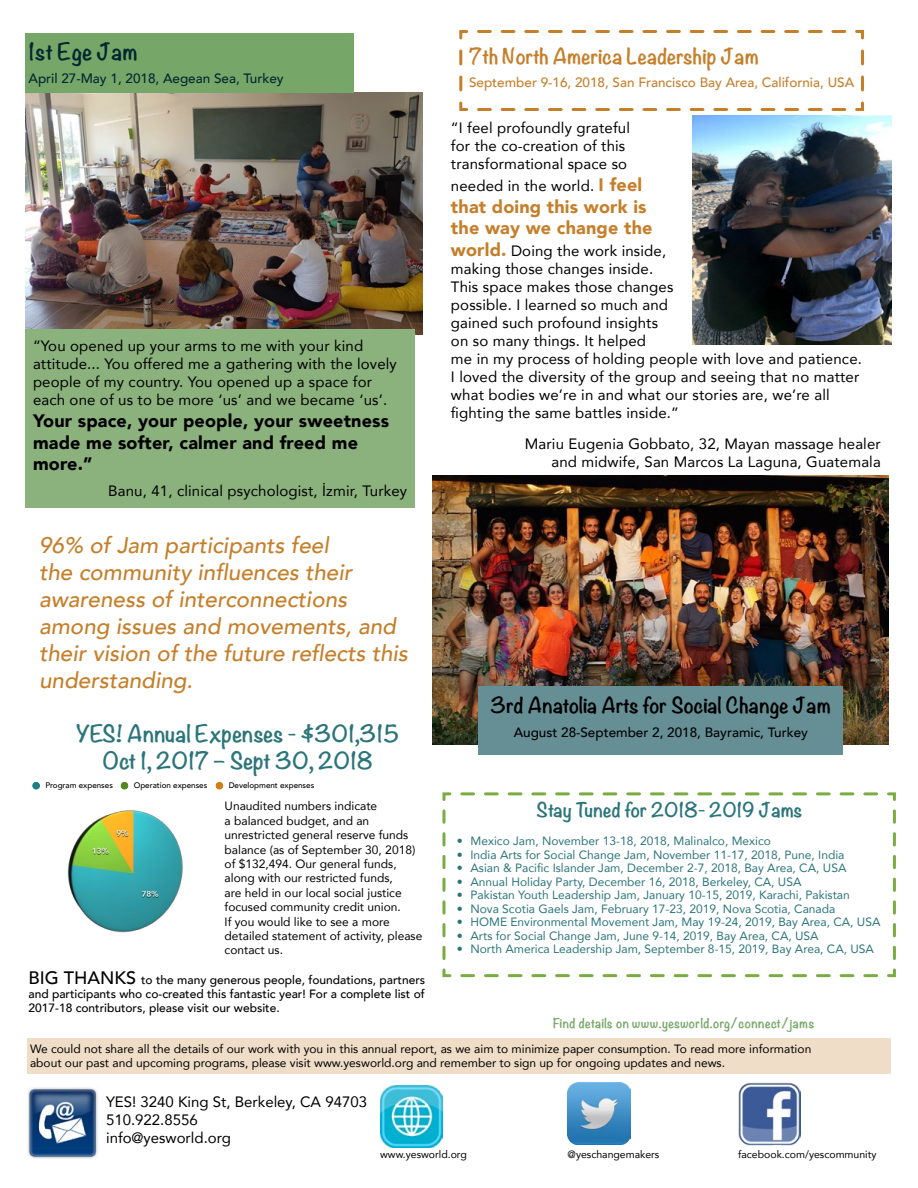
<style>
.page{position:relative;width:918px;height:1188px;background:#fff}
.page>*{position:absolute;margin:0;border:0;box-sizing:border-box;transform-origin:0 0}
.t1{font:italic 500 22.5px/27px "Avenir";color:#c57f2a}
.t2{font:700 21px/27px "Noteworthy";color:#2b757a;text-align:center}
.t3{font:700 21px "Noteworthy";color:#012731}
.t4{font:700 19.5px "Noteworthy";color:#000}
.t5{font:700 19.5px "Noteworthy";color:#c57f2a}
.t6{font:900 18px/21.6px "Avenir";letter-spacing:.01em;color:#000}
.t7{font:900 18px/21.6px "Avenir";letter-spacing:.01em;color:#c57f2a}
.t8{font:700 18px "Noteworthy";color:#2b757a}
.t9{font:15px/18px "Avenir";letter-spacing:.01em;color:#000}
.t10{font:500 13.5px "Avenir";color:#c57f2a}
.t11{font:500 13.5px "Avenir";color:#000}
.t12{font:500 13.5px "Avenir";color:#012731}
.t13{font:12px/14.4px "Avenir";color:#000}
.t14{font:12px "Avenir";color:#2b757a}
.t15{font:500 12px/14.4px "Avenir";color:#000;text-align:justify}
.t16{font:700 12px "Noteworthy";letter-spacing:.03em;color:#77a768}
.t17{font:10.5px "Avenir";color:#000}
.t18{font:500 8.1px "Avenir";color:#000}
.s1{font-size:18px}
.s2{font-weight:900;font-size:18px;color:#c57f2a}
</style>
<div class="page">
<div style="left:28px;top:1038px;width:863px;height:36px;background:#efddc7"></div>
<img style="left:27px;top:1087px;width:72px;height:72px">
<img style="left:738px;top:1082px;width:63px;height:63px">
<img style="left:568px;top:1082px;width:62px;height:63px">
<img style="left:380px;top:1085px;width:63px;height:63px">
<svg style="left:442px;top:792px;width:454px;height:186px"></svg>
<img style="left:432px;top:475px;width:456px;height:270px">
<div style="left:479px;top:687px;width:364px;height:68px;background:#668f95"></div>
<svg style="left:459px;top:30px;width:405px;height:81px"></svg>
<img style="left:692px;top:116px;width:199px;height:228px">
<img style="left:26px;top:93px;width:397px;height:242px">
<div style="left:26px;top:329px;width:389px;height:179px;background:#8bb17d"></div>
<div style="left:26px;top:33px;width:328px;height:60px;background:#77a768"></div>
<img style="left:68px;top:810px;width:115px;height:123px">
<div style="left:32px;top:782px;width:8px;height:8px;background:#217e86;border-radius:50%"></div>
<div style="left:120px;top:782px;width:9px;height:8px;background:#578725;border-radius:50%"></div>
<div style="left:215px;top:782px;width:8px;height:8px;background:#d17f15;border-radius:50%"></div>
<h2 class="t3" style="left:28px;top:33px;width:111px">1st Ege Jam</h2>
<p class="t12" style="left:28px;top:67px;width:257px">April 27-May 1, 2018, Aegean Sea, Turkey</p>
<p class="t9" style="left:33px;top:337px;width:365px">“You opened up your arms to me with your kind attitude... You offered me a gathering with the lovely people of my country. You opened up a space for each one of us to be more ‘us’ and we became ‘us’.</p>
<p class="t6" style="left:33px;top:409px;width:358px">Your space, your people, your sweetness made me softer, calmer and freed me more.”</p>
<p class="t9" style="left:108px;top:481px;width:300px">Banu, 41, clinical psychologist, İzmir, Turkey</p>
<h1 class="t1" style="left:39px;top:532px;width:370px">96% of Jam participants feel<br>the community influences their awareness of interconnections among issues and movements, and their vision of the future reflects this understanding.</h1>
<h2 class="t2" style="left:76px;top:720px;width:325px">YES! Annual Expenses - $301,315<br>Oct 1, 2017 – Sept 30, 2018</h2>
<p class="t18" style="left:45px;top:778px;width:69px">Program expenses</p>
<p class="t18" style="left:134px;top:778px;width:75px">Operation expenses</p>
<p class="t18" style="left:229px;top:778px;width:87px">Development expenses</p>
<p class="t13" style="left:225px;top:799px;width:199px">Unaudited numbers indicate<br>a balanced budget, and an unrestricted general reserve funds balance (as of September 30, 2018) of $132,494. Our general funds, along with our restricted funds,<br>are held in our local social justice focused community credit union.<br>If you would like to see a more detailed statement of activity, please contact us.</p>
<p class="t15" style="left:29px;top:972px;width:398px"><span class="s1">BIG THANKS</span> to the many generous people, foundations, partners and participants who co-created this fantastic year! For a complete list of 2017-18 contributors, please visit our website.</p>
<h3 class="t5" style="left:469px;top:38px;width:291px">7th North America Leadership Jam</h3>
<p class="t10" style="left:469px;top:71px;width:387px">September 9-16, 2018, San Francisco Bay Area, California, USA</p>
<p class="t9" style="left:451px;top:119px;width:181px">“I feel profoundly grateful for the co-creation of this transformational space so</p>
<p class="t9" style="left:451px;top:176px;width:193px">needed in the world. <span class="s2">I feel</span></p>
<p class="t7" style="left:451px;top:195px;width:203px">that doing this work is the way we change the</p>
<p class="t9" style="left:451px;top:241px;width:413px"><span class="s2">world.</span> Doing the work inside,<br>making those changes inside.<br>This space makes those changes<br>possible. I learned so much and<br>gained such profound insights<br>on so many things. It helped<br>me in my process of holding people with love and patience.<br>I loved the diversity of the group and seeing that no matter what bodies we’re in and what our stories are, we’re all fighting the same battles inside.”</p>
<p class="t9" style="left:525px;top:435px;width:357px;text-align:right">Mariu Eugenia Gobbato, 32, Mayan massage healer and midwife, San Marcos La Laguna, Guatemala</p>
<h3 class="t4" style="left:491px;top:688px;width:342px">3rd Anatolia Arts for Social Change Jam</h3>
<p class="t11" style="left:514px;top:721px;width:296px">August 28-September 2, 2018, Bayramic, Turkey</p>
<p class="t8" style="left:536px;top:794px;width:268px">Stay Tuned for 2018- 2019 Jams</p>
<p class="t14" style="left:457px;top:831px;width:316px">• Mexico Jam, November 13-18, 2018, Malinalco, Mexico</p>
<p class="t14" style="left:457px;top:845px;width:389px">• India Arts for Social Change Jam, November 11-17, 2018, Pune, India</p>
<p class="t14" style="left:457px;top:858px;width:391px">• Asian &amp; Pacific Islander Jam, December 2-7, 2018, Bay Area, CA, USA</p>
<p class="t14" style="left:457px;top:872px;width:346px">• Annual Holiday Party, December 16, 2018, Berkeley, CA, USA</p>
<p class="t14" style="left:457px;top:885px;width:394px">• Pakistan Youth Leadership Jam, January 10-15, 2019, Karachi, Pakistan</p>
<p class="t14" style="left:457px;top:899px;width:380px">• Nova Scotia Gaels Jam, February 17-23, 2019, Nova Scotia, Canada</p>
<p class="t14" style="left:457px;top:912px;width:425px">• HOME Environmental Movement Jam, May 19-24, 2019, Bay Area, CA, USA</p>
<p class="t14" style="left:457px;top:926px;width:363px">• Arts for Social Change Jam, June 9-14, 2019, Bay Area, CA, USA</p>
<p class="t14" style="left:457px;top:939px;width:419px">• North America Leadership Jam, September 8-15, 2019, Bay Area, CA, USA</p>
<p class="t16" style="left:553px;top:1012px;width:263px">Find details on www.yesworld.org/connect/jams</p>
<p class="t13" style="left:30px;top:1041px;width:783px">We could not share all the details of our work with you in this annual report, as we aim to minimize paper consumption. To read more information about our past and upcoming programs, please visit www.yesworld.org and remember to sign up for ongoing updates and news.</p>
<p class="t9" style="left:106px;top:1092px;width:262px">YES! 3240 King St, Berkeley, CA 94703<br>510.922.8556<br>info@yesworld.org</p>
<p class="t17" style="left:380px;top:1146px;width:88px">www.yesworld.org</p>
<p class="t17" style="left:568px;top:1146px;width:93px">@yeschangemakers</p>
<p class="t17" style="left:738px;top:1146px;width:140px">facebook.com/yescommunity</p>
</div>
